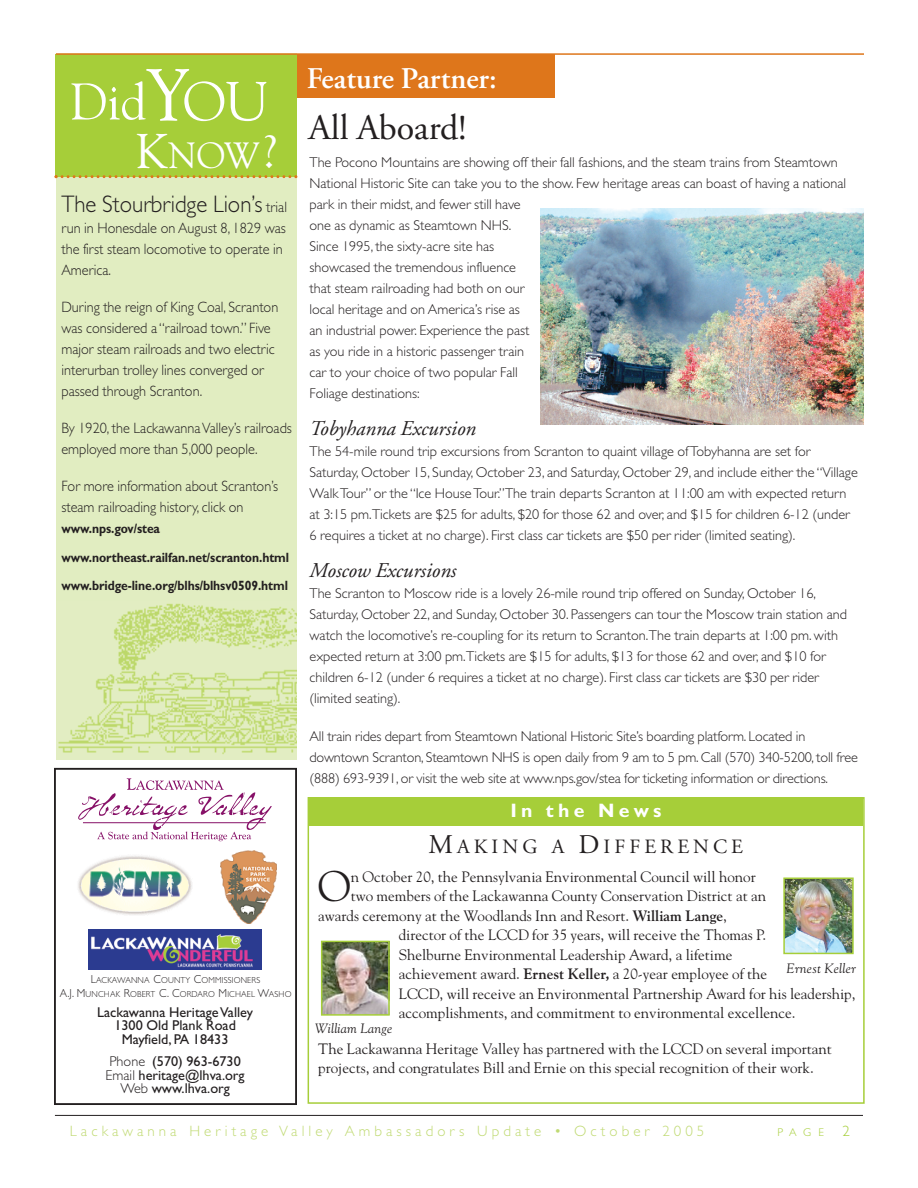
<style>
.page{position:relative;width:918px;height:1188px;background:#fff}
.page>*{position:absolute;margin:0;border:0;box-sizing:border-box;transform-origin:0 0}
.t1{font:51.15px "Goudy";color:#fff}
.t2{font:42.6px "Goudy";color:#231f20}
.t3{font:36.45px "Goudy";color:#fff}
.t4{font:36px "Adobe Garamond";color:#231f20}
.t5{font:600 30px "Adobe Garamond";color:#fff}
.t6{font:300 24px "Gill Sans";color:#231f20;scale:.95 1}
.t7{font:italic 21px "Adobe Garamond";color:#231f20}
.t8{font:20.25px "Adobe Garamond";letter-spacing:.2em;color:#231f20}
.t9{font:700 19.5px "Gill Sans";letter-spacing:.22em;color:#fff}
.t10{font:15px/19.5px "Goudy";color:#231f20}
.t11{font:300 15px/21px "Gill Sans";color:#231f20;scale:.95 1}
.t12{font:300 15px "Gill Sans";letter-spacing:.27em;color:#c0da73}
.t13{font:300 14.25px/21px "Gill Sans";color:#231f20}
.t14{font:14.25px/13.5px "Gill Sans";color:#231f20;text-align:center}
.t15{font:700 13.5px/28.5px "Gill Sans";letter-spacing:-.005em;color:#231f20;scale:.9 1}
.t16{font:italic 13.5px "Goudy";letter-spacing:.02em;color:#231f20}
.t17{font:300 11.25px "Gill Sans";color:#a6ce39}
.t18{font:300 8.7px/14px "Gill Sans";letter-spacing:.02em;color:#231f20;text-align:center;scale:.95 1}
.s1{font-size:73.2px}
.s2{font-size:54.9px}
.s3{font-size:48.6px}
.s4{font-size:15px}
.s5{font-size:11.7px}
.s6{font-weight:300}
.s7{font-size:27px}
.s8{font-weight:700}
</style>
<div class="page">
<div style="left:56px;top:54px;width:241px;height:706px;background:#e1edc1"></div>
<img style="left:58px;top:603px;width:239px;height:151px">
<div style="left:54px;top:768px;width:243px;height:337px;border:2px solid #231f20"></div>
<div style="left:286px;top:55px;width:268px;height:43px;background:#de761b"></div>
<hr style="left:55px;top:1115px;width:808px;height:1px;background:#231f20">
<div style="left:56px;top:54px;width:241px;height:123px;background:#a6ce39"></div>
<hr style="left:56px;top:53px;width:808px;height:2px;background:#de761b">
<svg style="left:78px;top:778px;width:194px;height:63px"></svg>
<img style="left:78px;top:856px;width:114px;height:59px">
<img style="left:220px;top:850px;width:56px;height:74px">
<img style="left:89px;top:929px;width:173px;height:40px">
<svg style="left:55px;top:175px;width:242px;height:3px"></svg>
<img style="left:540px;top:208px;width:323px;height:216px">
<div style="left:309px;top:797px;width:554px;height:29px;background:#a6ce39"></div>
<img style="left:324px;top:944px;width:63px;height:69px">
<div style="left:321px;top:941px;width:69px;height:75px;border:2px solid #a6ce39"></div>
<img style="left:786px;top:881px;width:65px;height:70px">
<div style="left:783px;top:878px;width:71px;height:76px;border:2px solid #a6ce39"></div>
<h1 class="t1" style="left:70px;top:72px;width:200px">Did<span class="s1">Y</span><span class="s2">OU</span></h1>
<h3 class="t3" style="left:136px;top:134px;width:142px"><span class="s3">K</span>NOW<span class="s3">?</span></h3>
<h3 class="t6" style="left:61px;top:195px;width:239px">The Stourbridge Lion’s <span class="s4">trial</span></h3>
<p class="t11" style="left:61px;top:219px;width:238px">run in Honesdale on August 8, 1829 was the first steam locomotive to operate in<br>America.</p>
<p class="t11" style="left:61px;top:298px;width:230px">During the reign of King Coal, Scranton was considered a “railroad town.” Five major steam railroads and two electric interurban trolley lines converged or passed through Scranton.</p>
<p class="t11" style="left:61px;top:419px;width:244px">By 1920, the Lackawanna Valley’s railroads employed more than 5,000 people.</p>
<p class="t11" style="left:61px;top:477px;width:230px">For more information about Scranton’s steam railroading history, click on</p>
<p class="t15" style="left:61px;top:516px;width:254px">www.nps.gov/stea www.northeast.railfan.net/scranton.html www.bridge-line.org/blhs/blhsv0509.html</p>
<p class="t18" style="left:60px;top:974px;width:245px"><span class="s5">L</span>ACKAWANNA <span class="s5">C</span>OUNTY <span class="s5">C</span>OMMISSIONERS<br><span class="s5">A.J. M</span>UNCHAK <span class="s5">R</span>OBERT <span class="s5">C. C</span>ORDARO <span class="s5">M</span>ICHAEL <span class="s5">W</span>ASHO</p>
<p class="t14" style="left:97px;top:1007px;width:157px">Lackawanna Heritage Valley<br>1300 Old Plank Road<br>Mayfield, PA 18433</p>
<p class="t14" style="left:106px;top:1056px;width:141px"><span class="s6">Phone</span> (570) 963-6730<br><span class="s6">Email</span> heritage@lhva.org<br><span class="s6">Web</span> www.lhva.org</p>
<h3 class="t5" style="left:307px;top:66px;width:192px">Feature Partner:</h3>
<h3 class="t4" style="left:309px;top:113px;width:160px">All Aboard!</h3>
<p class="t13" style="left:310px;top:153px;width:538px">The Pocono Mountains are showing off their fall fashions, and the steam trains from Steamtown National Historic Site can take you to the show. Few heritage areas can boast of having a national park in their midst, and fewer still have<br>one as dynamic as Steamtown NHS.<br>Since 1995, the sixty-acre site has<br>showcased the tremendous influence<br>that steam railroading had both on our<br>local heritage and on America’s rise as<br>an industrial power. Experience the past<br>as you ride in a historic passenger train<br>car to your choice of two popular Fall<br>Foliage destinations:</p>
<h3 class="t7" style="left:310px;top:420px;width:168px">Tobyhanna Excursion</h3>
<p class="t13" style="left:310px;top:442px;width:550px">The 54-mile round trip excursions from Scranton to quaint village of Tobyhanna are set for Saturday, October 15, Sunday, October 23, and Saturday, October 29, and include either the “Village Walk Tour” or the “Ice House Tour.”The train departs Scranton at 11:00 am with expected return at 3:15 pm.Tickets are $25 for adults, $20 for those 62 and over, and $15 for children 6-12 (under 6 requires a ticket at no charge). First class car tickets are $50 per rider (limited seating).</p>
<h3 class="t7" style="left:310px;top:562px;width:148px">Moscow Excursions</h3>
<p class="t13" style="left:310px;top:584px;width:539px">The Scranton to Moscow ride is a lovely 26-mile round trip offered on Sunday, October 16, Saturday, October 22, and Sunday, October 30. Passengers can tour the Moscow train station and watch the locomotive’s re-coupling for its return to Scranton.The train departs at 1:00 pm. with expected return at 3:00 pm.Tickets are $15 for adults, $13 for those 62 and over, and $10 for children 6-12 (under 6 requires a ticket at no charge). First class car tickets are $30 per rider (limited seating).</p>
<p class="t13" style="left:310px;top:727px;width:550px">All train rides depart from Steamtown National Historic Site’s boarding platform. Located in downtown Scranton, Steamtown NHS is open daily from 9 am to 5 pm. Call (570) 340-5200, toll free (888) 693-9391, or visit the web site at www.nps.gov/stea for ticketing information or directions.</p>
<h3 class="t9" style="left:510px;top:803px;width:153px">In the News</h3>
<h3 class="t8" style="left:429px;top:839px;width:316px"><span class="s7">M</span>AKING A <span class="s7">D</span>IFFERENCE</h3>
<h2 class="t2" style="left:318px;top:861px;width:35px">O</h2>
<p class="t10" style="left:351px;top:867px;width:406px">n October 20, the Pennsylvania Environmental Council will honor</p>
<p class="t10" style="left:351px;top:886px;width:417px">two members of the Lackawanna County Conservation District at an</p>
<p class="t10" style="left:318px;top:906px;width:410px">awards ceremony at the Woodlands Inn and Resort. <span class="s8">William Lange</span>,</p>
<p class="t10" style="left:399px;top:925px;width:369px">director of the LCCD for 35 years, will receive the Thomas P.</p>
<p class="t10" style="left:399px;top:945px;width:335px">Shelburne Environmental Leadership Award, a lifetime</p>
<p class="t10" style="left:399px;top:964px;width:370px">achievement award. <span class="s8">Ernest Keller,</span> a 20-year employee of the</p>
<p class="t10" style="left:399px;top:984px;width:458px">LCCD, will receive an Environmental Partnership Award for his leadership,</p>
<p class="t10" style="left:399px;top:1003px;width:398px">accomplishments, and commitment to environmental excellence.</p>
<p class="t10" style="left:318px;top:1039px;width:515px">The Lackawanna Heritage Valley has partnered with the LCCD on several important projects, and congratulates Bill and Ernie on this special recognition of their work.</p>
<p class="t16" style="left:787px;top:960px;width:71px">Ernest Keller</p>
<p class="t16" style="left:315px;top:1020px;width:79px">William Lange</p>
<p class="t12" style="left:70px;top:1126px;width:636px">Lackawanna Heritage Valley Ambassadors Update • October 2005</p>
<p class="t17" style="left:777px;top:1128px;width:74px">PAGE <span class="s4">2</span></p>
</div>
